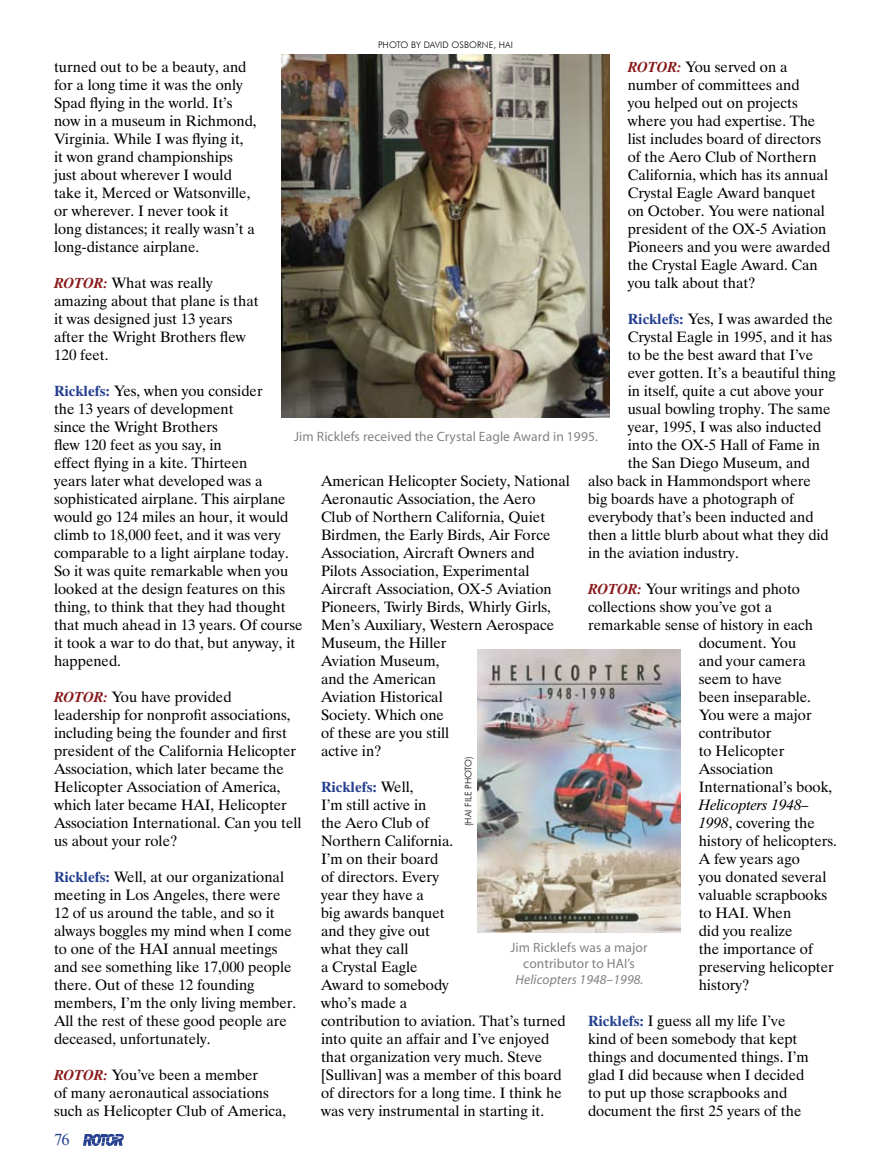
<style>
.page{position:relative;width:891px;height:1175px;background:#fff}
.page>*{position:absolute;margin:0;border:0;box-sizing:border-box;transform-origin:0 0}
.t1{font:16.5px "Times New Roman";color:#25408f}
.t2{font:15px/18px "Dutch 801 BT";color:#000}
.t3{font:13.5px/16.2px "Myriad";letter-spacing:.01em;color:#808285;text-align:center}
.t4{font:italic 13.5px "Myriad";letter-spacing:.01em;color:#808285}
.t5{font:300 9px "Futura BT";letter-spacing:.01em;color:#000}
.s1{font-weight:700;font-style:italic;color:#891a1c}
.s2{font-weight:700;color:#25408f}
.s3{font-style:italic}
</style>
<div class="page">
<img style="left:281px;top:54px;width:329px;height:364px">
<img style="left:477px;top:650px;width:204px;height:282px">
<svg style="left:83px;top:1133px;width:41px;height:13px"></svg>
<p class="t5" style="left:378px;top:39px;width:51px">PHOTO BY DAVI</p>
<p class="t5" style="left:443px;top:39px;width:16px">D OSB</p>
<p class="t5" style="left:469px;top:39px;width:14px">ORNE</p>
<p class="t5" style="left:494px;top:39px;width:21px">, HAI</p>
<p class="t2" style="left:54px;top:58px;width:204px">turned out to be a beauty, and for a long time it was the only<br>Spad flying in the world. It’s now in a museum in Richmond,<br>Virginia. While I was flying it,<br>it won grand championships just about wherever I would take it, Merced or Watsonville, or wherever. I never took it long distances; it really wasn’t a long‑distance airplane.</p>
<p class="t2" style="left:54px;top:274px;width:206px"><span class="s1">ROTOR:</span> What was really amazing about that plane is that it was designed just 13 years after the Wright Brothers flew<br>120 feet.</p>
<p class="t2" style="left:54px;top:382px;width:250px"><span class="s2">Ricklefs:</span> Yes, when you consider<br>the 13 years of development<br>since the Wright Brothers<br>flew 120 feet as you say, in<br>effect flying in a kite. Thirteen<br>years later what developed was a sophisticated airplane. This airplane would go 124 miles an hour, it would climb to 18,000 feet, and it was very comparable to a light airplane today.<br>So it was quite remarkable when you looked at the design features on this thing, to think that they had thought that much ahead in 13 years. Of course it took a war to do that, but anyway, it happened.</p>
<p class="t2" style="left:54px;top:688px;width:249px"><span class="s1">ROTOR:</span> You have provided leadership for nonprofit associations, including being the founder and first president of the California Helicopter Association, which later became the Helicopter Association of America, which later became HAI, Helicopter Association International. Can you tell us about your role?</p>
<p class="t2" style="left:54px;top:868px;width:244px"><span class="s2">Ricklefs:</span> Well, at our organizational meeting in Los Angeles, there were 12 of us around the table, and so it always boggles my mind when I come to one of the HAI annual meetings and see something like 17,000 people there. Out of these 12 founding members, I’m the only living member.<br>All the rest of these good people are deceased, unfortunately.</p>
<p class="t2" style="left:54px;top:1066px;width:234px"><span class="s1">ROTOR:</span> You’ve been a member<br>of many aeronautical associations such as Helicopter Club of America,</p>
<p class="t2" style="left:628px;top:58px;width:204px"><span class="s1">ROTOR:</span> You served on a number of committees and<br>you helped out on projects where you had expertise. The list includes board of directors of the Aero Club of Northern<br>California, which has its annual<br>Crystal Eagle Award banquet on October. You were national president of the OX-5 Aviation<br>Pioneers and you were awarded the Crystal Eagle Award. Can you talk about that?</p>
<p class="t2" style="left:628px;top:310px;width:207px"><span class="s2">Ricklefs:</span> Yes, I was awarded the</p>
<p class="t2" style="left:628px;top:328px;width:206px">Crystal Eagle in 1995, and it has</p>
<p class="t2" style="left:628px;top:346px;width:187px">to be the best award that I’ve</p>
<p class="t2" style="left:628px;top:364px;width:210px">ever gotten. It’s a beautiful thing</p>
<p class="t2" style="left:628px;top:382px;width:198px">in itself, quite a cut above your</p>
<p class="t2" style="left:628px;top:400px;width:204px">usual bowling trophy. The same</p>
<p class="t2" style="left:628px;top:418px;width:195px">year, 1995, I was also inducted</p>
<p class="t2" style="left:628px;top:436px;width:194px">into the OX-5 Hall of Fame in</p>
<p class="t2" style="left:628px;top:454px;width:184px">the San Diego Museum, and</p>
<p class="t2" style="left:588px;top:472px;width:225px">also back in Hammondsport where</p>
<p class="t2" style="left:588px;top:490px;width:208px">big boards have a photograph of</p>
<p class="t2" style="left:588px;top:508px;width:227px">everybody that’s been inducted and</p>
<p class="t2" style="left:588px;top:526px;width:242px">then a little blurb about what they did</p>
<p class="t2" style="left:588px;top:544px;width:152px">in the aviation industry.</p>
<p class="t2" style="left:588px;top:580px;width:214px"><span class="s1">ROTOR:</span> Your writings and photo</p>
<p class="t2" style="left:588px;top:598px;width:186px">collections show you’ve got a</p>
<p class="t2" style="left:588px;top:616px;width:227px">remarkable sense of history in each</p>
<p class="t2" style="left:699px;top:634px;width:99px">document. You</p>
<p class="t2" style="left:699px;top:652px;width:109px">and your camera</p>
<p class="t2" style="left:699px;top:670px;width:85px">seem to have</p>
<p class="t2" style="left:699px;top:688px;width:114px">been inseparable.</p>
<p class="t2" style="left:699px;top:706px;width:115px">You were a major</p>
<p class="t2" style="left:699px;top:724px;width:74px">contributor</p>
<p class="t2" style="left:699px;top:742px;width:87px">to Helicopter</p>
<p class="t2" style="left:699px;top:760px;width:76px">Association</p>
<p class="t2" style="left:699px;top:778px;width:135px">International’s book,</p>
<p class="t2" style="left:699px;top:796px;width:140px"><span class="s3">Helicopters 1948–<br>1998</span>, covering the history of helicopters.<br>A few years ago<br>you donated several valuable scrapbooks to HAI. When<br>did you realize<br>the importance of preserving helicopter history?</p>
<p class="t2" style="left:588px;top:1012px;width:222px"><span class="s2">Ricklefs:</span> I guess all my life I’ve kind of been somebody that kept things and documented things. I’m glad I did because when I decided to put up those scrapbooks and document the first 25 years of the</p>
<p class="t3" style="left:294px;top:429px;width:305px">Jim Ricklefs received the Crystal Eagle Award in 1995.</p>
<p class="t2" style="left:321px;top:472px;width:250px">American Helicopter Society, National<br>Aeronautic Association, the Aero<br>Club of Northern California, Quiet<br>Birdmen, the Early Birds, Air Force<br>Association, Aircraft Owners and<br>Pilots Association, Experimental<br>Aircraft Association, OX-5 Aviation<br>Pioneers, Twirly Birds, Whirly Girls,<br>Men’s Auxiliary, Western Aerospace<br>Museum, the Hiller<br>Aviation Museum,<br>and the American<br>Aviation Historical<br>Society. Which one<br>of these are you still<br>active in?</p>
<p class="t2" style="left:321px;top:778px;width:246px"><span class="s2">Ricklefs:</span> Well,<br>I’m still active in<br>the Aero Club of<br>Northern California.<br>I’m on their board<br>of directors. Every<br>year they have a<br>big awards banquet<br>and they give out<br>what they call<br>a Crystal Eagle<br>Award to somebody<br>who’s made a<br>contribution to aviation. That’s turned into quite an affair and I’ve enjoyed that organization very much. Steve [Sullivan] was a member of this board of directors for a long time. I think he was very instrumental in starting it.</p>
<p class="t5" style="left:463px;top:826px;width:72px;rotate:-90deg">(HAI FILE PHOTO)</p>
<p class="t3" style="left:511px;top:939px;width:139px">Jim Ricklefs was a major contributor to HAI’s</p>
<p class="t4" style="left:516px;top:972px;width:129px">Helicopters 1948–1998.</p>
<p class="t1" style="left:54px;top:1128px;width:17px">76</p>
</div>
